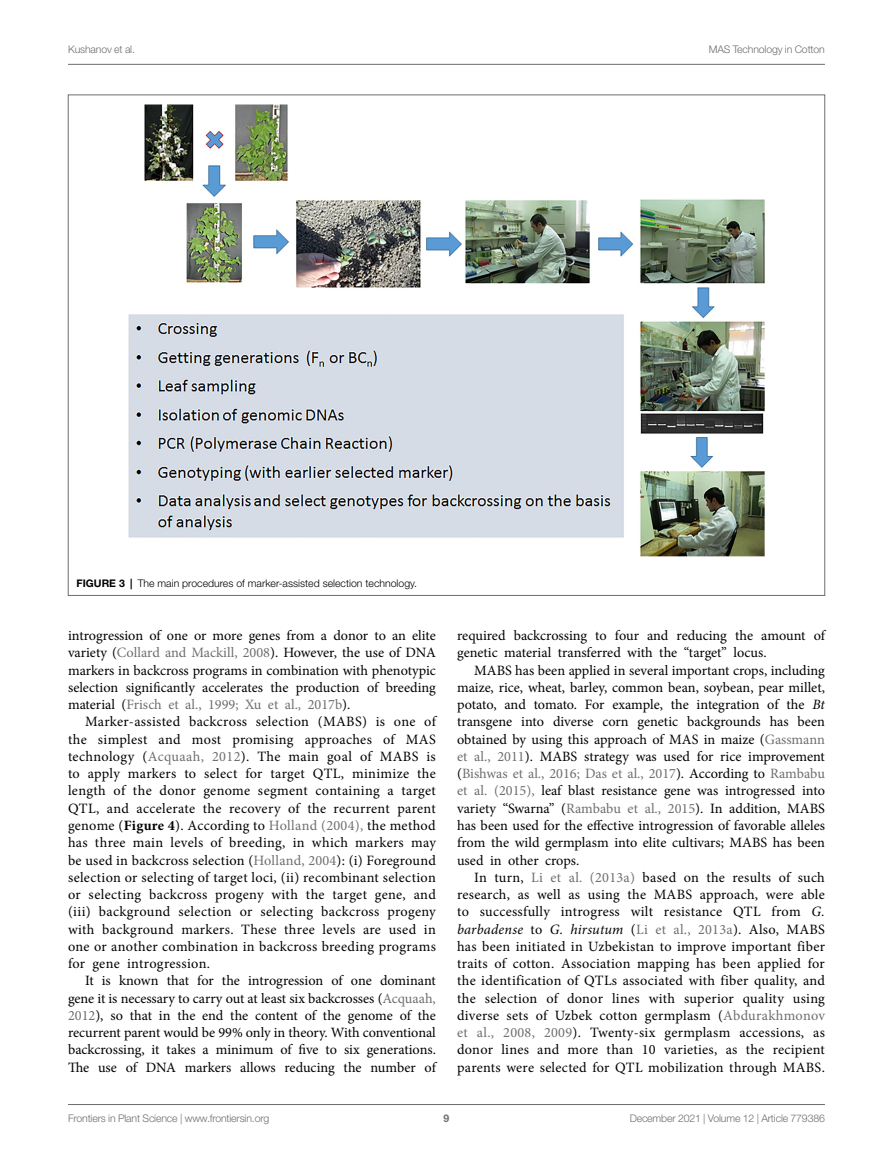
<style>
.page{position:relative;width:893px;height:1170px;background:#fff}
.page>*{position:absolute;margin:0;border:0;box-sizing:border-box;transform-origin:0 0}
.TEXT{font:14.25px/17.2px "Minion Pro";color:#000;text-align:justify}
.TEXT_FLUSH{font:14.25px/17.2px "Minion Pro";color:#000;text-align:justify}
.t1{font:300 10.5px "Helvetica Neue LT Std";letter-spacing:-.015em;color:#6d6e71}
.FIG_LEG{font:300 10.5px "Helvetica Neue LT Std";color:#000}
.t2{font:700 10.5px "Helvetica Neue LT Std";color:#6d6e71}
.s1{font-weight:700}
.s2{color:#6d6e71}
.s3{font-style:italic}
</style>
<div class="page">
<hr style="left:68px;top:64px;width:757px;height:1px;background:#6d6e71">
<hr style="left:68px;top:1104px;width:757px;height:1px;background:#6d6e71">
<img style="left:128px;top:104px;width:637px;height:453px">
<p class="t1" style="left:68px;top:42px;width:68px">Kushanov et al.</p>
<p class="t1" style="left:709px;top:42px;width:118px">MAS Technology in Cotton</p>
<p class="FIG_LEG" style="left:77px;top:577px;width:342px"><span class="s1">FIGURE 3 |</span> The main procedures of marker-assisted selection technology.</p>
<p class="TEXT_FLUSH" style="left:68px;top:627px;width:369px">introgression of one or more genes from a donor to an elite variety (<span class="s2">Collard and Mackill, 2008</span>). However, the use of DNA markers in backcross programs in combination with phenotypic selection significantly accelerates the production of breeding material (<span class="s2">Frisch et al., 1999; Xu et al., 2017b</span>).</p>
<p class="TEXT" style="left:68px;top:713px;width:369px;text-indent:17px">Marker-assisted backcross selection (MABS) is one of the simplest and most promising approaches of MAS technology (<span class="s2">Acquaah, 2012</span>). The main goal of MABS is to apply markers to select for target QTL, minimize the length of the donor genome segment containing a target QTL, and accelerate the recovery of the recurrent parent genome (<span class="s1">Figure 4</span>). According to <span class="s2">Holland (2004),</span> the method has three main levels of breeding, in which markers may be used in backcross selection (<span class="s2">Holland, 2004</span>): (i) Foreground selection or selecting of target loci, (ii) recombinant selection or selecting backcross progeny with the target gene, and (iii) background selection or selecting backcross progeny with background markers. These three levels are used in one or another combination in backcross breeding programs for gene introgression.</p>
<p class="TEXT" style="left:68px;top:972px;width:369px;text-indent:17px">It is known that for the introgression of one dominant gene it is necessary to carry out at least six backcrosses (<span class="s2">Acquaah, 2012</span>), so that in the end the content of the genome of the recurrent parent would be 99% only in theory. With conventional backcrossing, it takes a minimum of five to six generations.<br>The use of DNA markers allows reducing the number of</p>
<p class="TEXT" style="left:457px;top:627px;width:369px">required backcrossing to four and reducing the amount of genetic material transferred with the “target” locus.</p>
<p class="TEXT" style="left:457px;top:661px;width:369px;text-indent:17px">MABS has been applied in several important crops, including maize, rice, wheat, barley, common bean, soybean, pear millet, potato, and tomato. For example, the integration of the <span class="s3">Bt </span>transgene into diverse corn genetic backgrounds has been obtained by using this approach of MAS in maize (<span class="s2">Gassmann et al., 2011</span>). MABS strategy was used for rice improvement (<span class="s2">Bishwas et al., 2016; Das et al., 2017</span>). According to <span class="s2">Rambabu et al. (2015),</span> leaf blast resistance gene was introgressed into variety “Swarna” (<span class="s2">Rambabu et al., 2015</span>). In addition, MABS has been used for the effective introgression of favorable alleles from the wild germplasm into elite cultivars; MABS has been used in other crops.</p>
<p class="TEXT" style="left:457px;top:868px;width:369px;text-indent:17px">In turn, <span class="s2">Li et al. (2013a)</span> based on the results of such research, as well as using the MABS approach, were able to successfully introgress wilt resistance QTL from <span class="s3">G. barbadense</span> to <span class="s3">G. hirsutum</span> (<span class="s2">Li et al., 2013a</span>). Also, MABS has been initiated in Uzbekistan to improve important fiber traits of cotton. Association mapping has been applied for the identification of QTLs associated with fiber quality, and the selection of donor lines with superior quality using diverse sets of Uzbek cotton germplasm (<span class="s2">Abdurakhmonov et al., 2008, 2009</span>). Twenty-six germplasm accessions, as donor lines and more than 10 varieties, as the recipient parents were selected for QTL mobilization through MABS.</p>
<p class="t1" style="left:68px;top:1111px;width:203px">Frontiers in Plant Science | www.frontiersin.org</p>
<p class="t2" style="left:444px;top:1111px;width:7px">9</p>
<p class="t1" style="left:630px;top:1111px;width:197px">December 2021 | Volume 12 | Article 779386</p>
</div>
